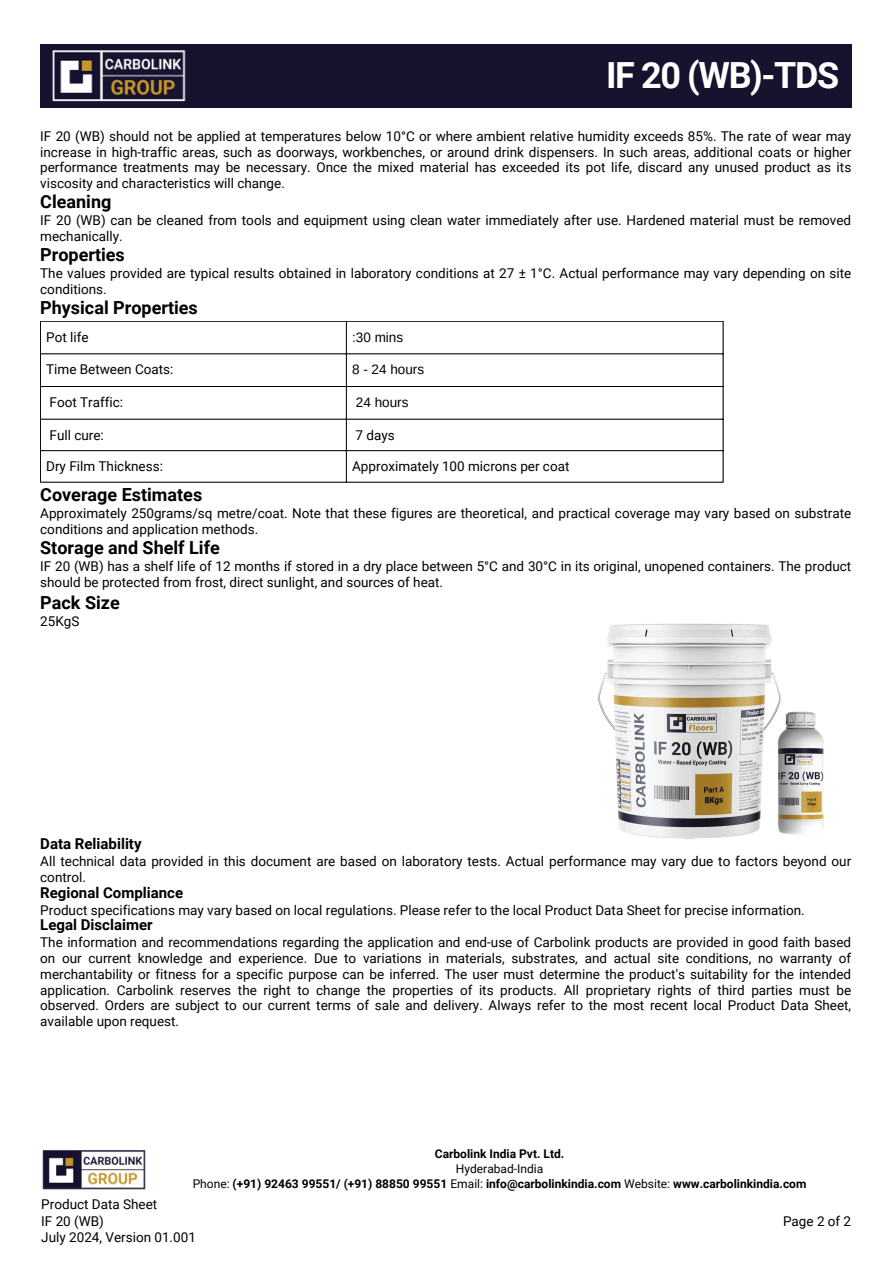
<style>
.page{position:relative;width:894px;height:1264px;background:#fff}
.page>*{position:absolute;margin:0;border:0;box-sizing:border-box;transform-origin:0 0}
.t1{font:700 36px "Roboto";letter-spacing:-.04em;color:#fff}
.t2{font:700 18px "Roboto";color:#000}
.t3{font:700 15px "Roboto";color:#000}
.t4{font:13.5px/15.8px "Roboto";color:#000}
.t5{font:13.5px "Arimo";color:#000}
.t6{font:700 12px "Roboto";color:#000}
.t7{font:12px "Roboto";color:#000}
.s1{font-weight:400}
</style>
<div class="page">
<div style="left:41px;top:44px;width:810px;height:64px;background:#17122e"></div>
<img style="left:52px;top:51px;width:134px;height:50px">
<hr style="left:40px;top:321px;width:1px;height:161px;background:#000">
<hr style="left:346px;top:321px;width:1px;height:161px;background:#000">
<hr style="left:722px;top:321px;width:1px;height:161px;background:#000">
<hr style="left:40px;top:321px;width:683px;height:1px;background:#000">
<hr style="left:40px;top:353px;width:683px;height:1px;background:#000">
<hr style="left:40px;top:386px;width:683px;height:1px;background:#000">
<hr style="left:40px;top:419px;width:683px;height:1px;background:#000">
<hr style="left:40px;top:450px;width:683px;height:1px;background:#000">
<hr style="left:40px;top:482px;width:683px;height:1px;background:#000">
<img style="left:42px;top:1150px;width:104px;height:40px">
<img style="left:597px;top:623px;width:227px;height:216px">
<p class="t1" style="left:606px;top:55px;width:234px">IF 20 (WB)-TDS</p>
<h2 class="t4" style="left:40px;top:128px;width:812px;text-align:justify">IF 20 (WB) should not be applied at temperatures below 10°C or where ambient relative humidity exceeds 85%. The rate of wear may increase in high-traffic areas, such as doorways, workbenches, or around drink dispensers. In such areas, additional coats or higher performance treatments may be necessary. Once the mixed material has exceeded its pot life, discard any unused product as its viscosity and characteristics will change.</h2>
<h2 class="t2" style="left:40px;top:192px;width:73px">Cleaning</h2>
<h2 class="t4" style="left:40px;top:213px;width:812px">IF 20 (WB) can be cleaned from tools and equipment using clean water immediately after use. Hardened material must be removed mechanically.</h2>
<h2 class="t2" style="left:40px;top:244px;width:86px">Properties</h2>
<h2 class="t4" style="left:40px;top:265px;width:812px">The values provided are typical results obtained in laboratory conditions at 27 ± 1°C. Actual performance may vary depending on site conditions.</h2>
<h3 class="t2" style="left:40px;top:297px;width:159px">Physical Properties</h3>
<p class="t4" style="left:46px;top:329px;width:44px">Pot life</p>
<h1 class="t5" style="left:352px;top:329px;width:52px">:30 mins</h1>
<h3 class="t4" style="left:46px;top:362px;width:129px">Time Between Coats:</h3>
<h2 class="t5" style="left:352px;top:362px;width:73px">8 - 24 hours</h2>
<p class="t4" style="left:50px;top:394px;width:75px">Foot Traffic:</p>
<p class="t5" style="left:356px;top:395px;width:54px">24 hours</p>
<p class="t4" style="left:50px;top:427px;width:56px">Full cure:</p>
<p class="t4" style="left:355px;top:427px;width:41px">7 days</p>
<p class="t4" style="left:46px;top:458px;width:118px">Dry Film Thickness:</p>
<p class="t4" style="left:352px;top:458px;width:219px">Approximately 100 microns per coat</p>
<h3 class="t2" style="left:40px;top:485px;width:163px">Coverage Estimates</h3>
<h3 class="t4" style="left:40px;top:506px;width:812px">Approximately 250grams/sq metre/coat. Note that these figures are theoretical, and practical coverage may vary based on substrate conditions and application methods.</h3>
<h3 class="t2" style="left:40px;top:537px;width:181px">Storage and Shelf Life</h3>
<h3 class="t4" style="left:40px;top:559px;width:812px">IF 20 (WB) has a shelf life of 12 months if stored in a dry place between 5°C and 30°C in its original, unopened containers. The product should be protected from frost, direct sunlight, and sources of heat.</h3>
<p class="t2" style="left:40px;top:592px;width:81px">Pack Size</p>
<p class="t4" style="left:40px;top:613px;width:41px">25KgS</p>
<p class="t3" style="left:40px;top:835px;width:103px">Data Reliability</p>
<p class="t4" style="left:40px;top:853px;width:812px">All technical data provided in this document are based on laboratory tests. Actual performance may vary due to factors beyond our control.</p>
<p class="t3" style="left:40px;top:884px;width:144px">Regional Compliance</p>
<p class="t4" style="left:40px;top:902px;width:765px">Product specifications may vary based on local regulations. Please refer to the local Product Data Sheet for precise information.</p>
<p class="t3" style="left:40px;top:916px;width:114px">Legal Disclaimer</p>
<p class="t4" style="left:40px;top:934px;width:812px;text-align:justify">The information and recommendations regarding the application and end-use of Carbolink products are provided in good faith based on our current knowledge and experience. Due to variations in materials, substrates, and actual site conditions, no warranty of merchantability or fitness for a specific purpose can be inferred. The user must determine the product's suitability for the intended application. Carbolink reserves the right to change the properties of its products. All proprietary rights of third parties must be observed. Orders are subject to our current terms of sale and delivery. Always refer to the most recent local Product Data Sheet, available upon request.</p>
<p class="t6" style="left:435px;top:1146px;width:131px">Carbolink India Pvt. Ltd.</p>
<p class="t7" style="left:456px;top:1161px;width:89px">Hyderabad-India</p>
<p class="t6" style="left:193px;top:1176px;width:615px"><span class="s1">Phone:</span> (+91) 92463 99551/ (+91) 88850 99551 <span class="s1">Email:</span> info@carbolinkindia.com <span class="s1">Website:</span> www.carbolinkindia.com</p>
<p class="t4" style="left:41px;top:1195px;width:156px;line-height:16.8px">Product Data Sheet<br>IF 20 (WB)<br>July 2024, Version 01.001</p>
<h3 class="t4" style="left:782px;top:1212px;width:70px">Page 2 of 2</h3>
</div>
